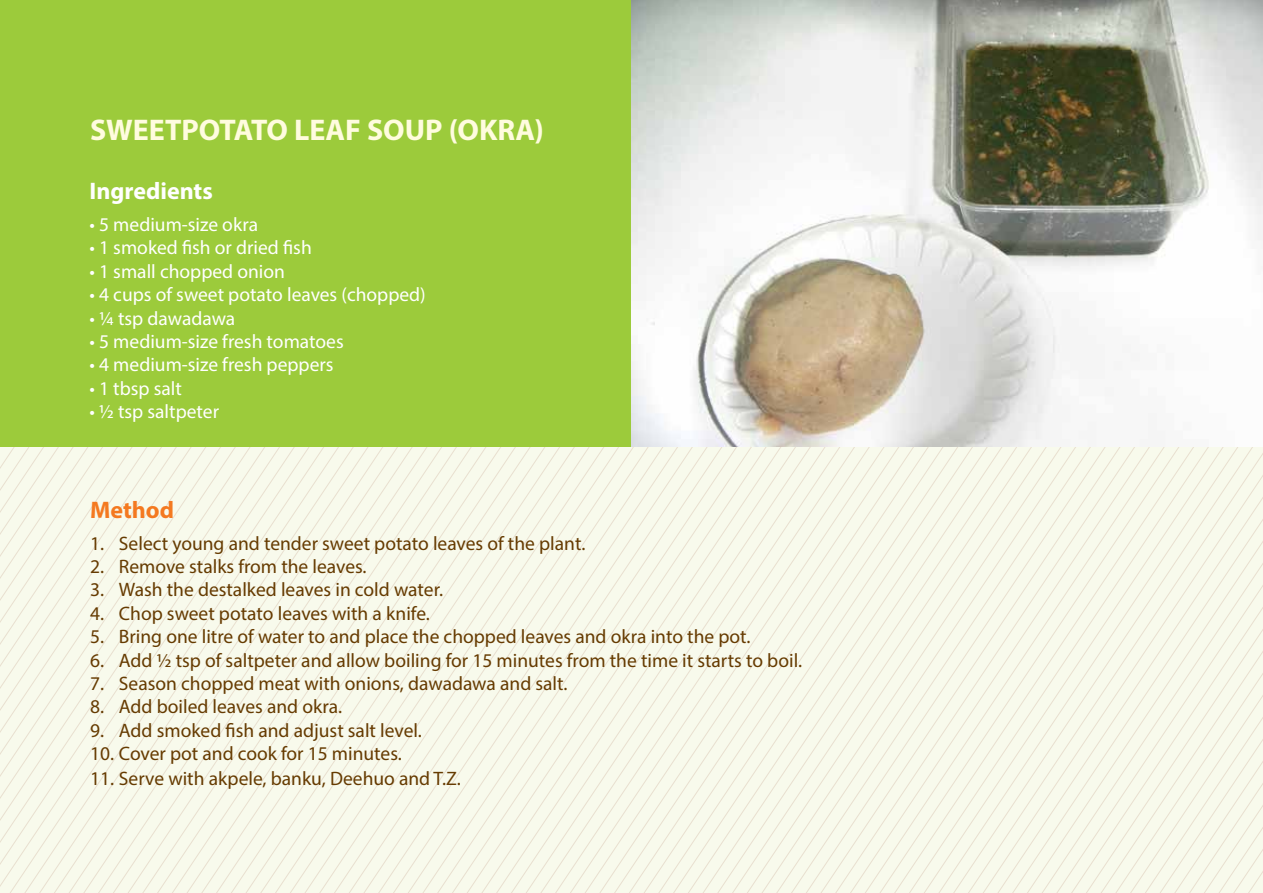
<style>
.page{position:relative;width:1263px;height:893px;background:#f8faec}
.page>*{position:absolute;margin:0;border:0;box-sizing:border-box;transform-origin:0 0}
.t1{font:700 30px "Myriad Pro";color:#fffcdf}
.t2{font:700 24px "Myriad Pro";color:#fff}
.t3{font:700 24px "Myriad Pro";color:#f47920}
.t4{font:19.5px "Myriad Pro";color:#663b01}
.t5{font:19.5px "Myriad Pro";color:#fff}
</style>
<div class="page">
<div style="left:0;top:0;width:631px;height:446px;background:#9ccb3b"></div>
<img style="left:631px;top:0;width:632px;height:446px">
<h1 class="t1" style="left:90px;top:110px;width:456px">SWEETPOTATO LEAF SOUP (OKRA)</h1>
<p class="t2" style="left:90px;top:175px;width:125px">Ingredients</p>
<p class="t5" style="left:90px;top:212px;width:170px">• 5 medium-size okra</p>
<p class="t5" style="left:90px;top:236px;width:224px">• 1 smoked fish or dried fish</p>
<p class="t5" style="left:90px;top:259px;width:197px">• 1 small chopped onion</p>
<p class="t5" style="left:90px;top:283px;width:338px">• 4 cups of sweet potato leaves (chopped)</p>
<p class="t5" style="left:90px;top:306px;width:147px">• ¼ tsp dawadawa</p>
<p class="t5" style="left:90px;top:329px;width:256px">• 5 medium-size fresh tomatoes</p>
<p class="t5" style="left:90px;top:353px;width:246px">• 4 medium-size fresh peppers</p>
<p class="t5" style="left:90px;top:376px;width:94px">• 1 tbsp salt</p>
<p class="t5" style="left:90px;top:400px;width:131px">• ½ tsp saltpeter</p>
<p class="t3" style="left:90px;top:494px;width:86px">Method</p>
<p class="t4" style="left:90px;top:531px;width:497px">1. Select young and tender sweet potato leaves of the plant.</p>
<p class="t4" style="left:90px;top:554px;width:278px">2. Remove stalks from the leaves.</p>
<p class="t4" style="left:90px;top:578px;width:355px">3. Wash the destalked leaves in cold water.</p>
<p class="t4" style="left:90px;top:601px;width:341px">4. Chop sweet potato leaves with a knife.</p>
<p class="t4" style="left:90px;top:625px;width:662px">5. Bring one litre of water to and place the chopped leaves and okra into the pot.</p>
<p class="t4" style="left:90px;top:648px;width:714px">6. Add ½ tsp of saltpeter and allow boiling for 15 minutes from the time it starts to boil.</p>
<p class="t4" style="left:90px;top:671px;width:479px">7. Season chopped meat with onions, dawadawa and salt.</p>
<p class="t4" style="left:90px;top:695px;width:254px">8. Add boiled leaves and okra.</p>
<p class="t4" style="left:90px;top:718px;width:333px">9. Add smoked fish and adjust salt level.</p>
<p class="t4" style="left:90px;top:742px;width:313px">10. Cover pot and cook for 15 minutes.</p>
<p class="t4" style="left:90px;top:767px;width:372px">11. Serve with akpele, banku, Deehuo and T.Z.</p>
</div>
